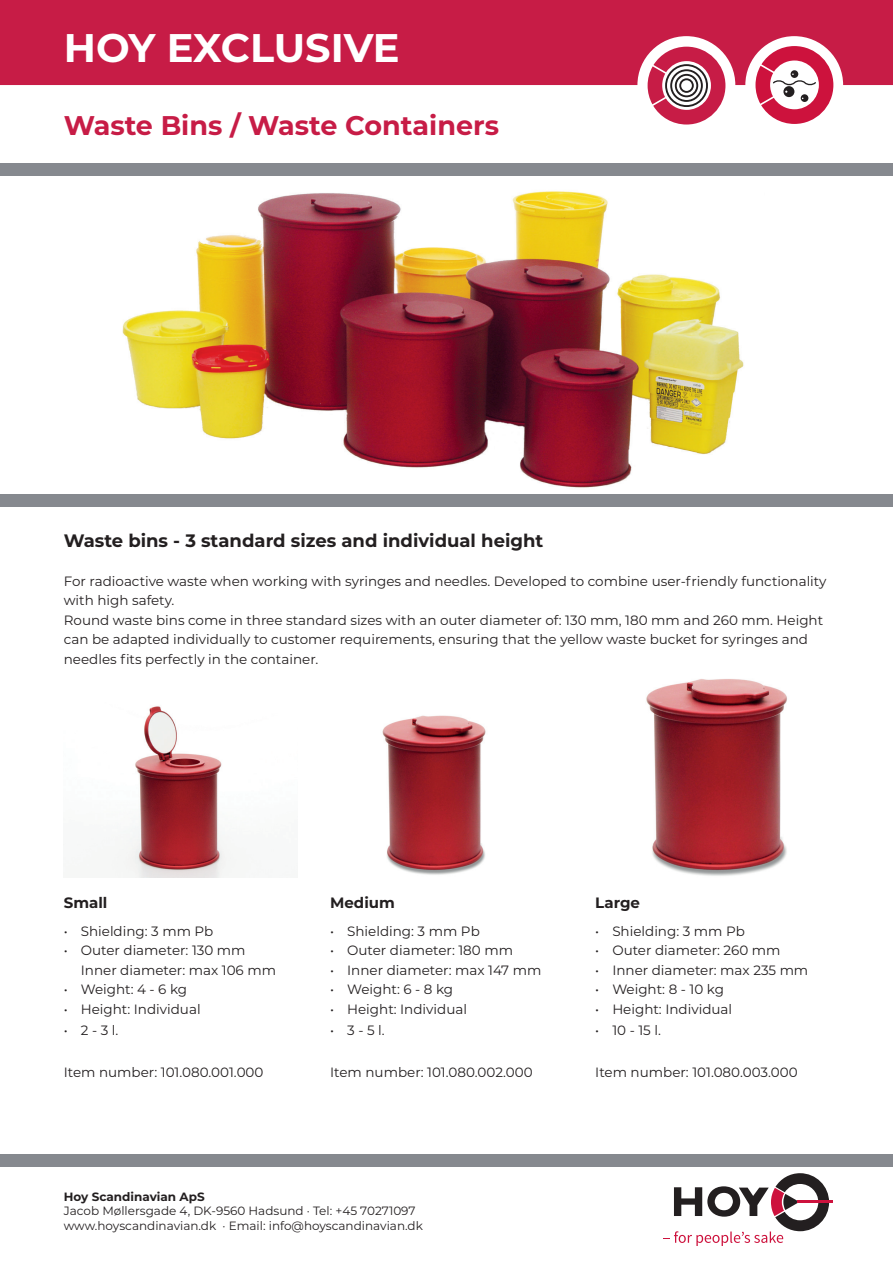
<style>
.page{position:relative;width:893px;height:1263px;background:#fff}
.page>*{position:absolute;margin:0;border:0;box-sizing:border-box;transform-origin:0 0}
.t1{font:700 39.9px "Montserrat";letter-spacing:-.005em;color:#fff}
.h1_Overskift_på_prod{font:700 27px "Montserrat";color:#c71c46}
.t2{font:700 18px "Montserrat";color:#231f20}
.h4_Rubrikoverskrift{font:700 15px "Montserrat";color:#231f20}
.t3{font:13.5px/19.5px "Montserrat";color:#231f20}
.t4{font:12px/14.4px "Montserrat";color:#231f20}
.t5{font:700 12px "Montserrat";color:#231f20}
</style>
<div class="page">
<div style="left:0;top:0;width:893px;height:85px;background:#c71c46"></div>
<hr style="left:797px;top:1201px;width:36px;height:2px;background:#cd123d">
<svg style="left:663px;top:1173px;width:166px;height:73px"></svg>
<svg style="left:755px;top:46px;width:78px;height:78px"></svg>
<svg style="left:648px;top:47px;width:77px;height:78px"></svg>
<div style="left:0;top:163px;width:893px;height:12px;background:#86898f"></div>
<div style="left:0;top:494px;width:893px;height:12px;background:#86898f"></div>
<div style="left:0;top:1155px;width:893px;height:12px;background:#86898f"></div>
<img style="left:122px;top:191px;width:622px;height:297px">
<img style="left:382px;top:715px;width:104px;height:160px">
<img style="left:117px;top:706px;width:114px;height:172px">
<img style="left:646px;top:679px;width:141px;height:197px">
<h1 class="t1" style="left:64px;top:19px;width:337px">HOY EXCLUSIVE</h1>
<p class="h1_Overskift_på_prod" style="left:64px;top:106px;width:437px">Waste Bins / Waste Containers</p>
<p class="t2" style="left:64px;top:527px;width:481px">Waste bins - 3 standard sizes and individual height</p>
<p class="t3" style="left:64px;top:571px;width:764px">For radioactive waste when working with syringes and needles. Developed to combine user-friendly functionality with high safety.</p>
<p class="t3" style="left:64px;top:610px;width:761px">Round waste bins come in three standard sizes with an outer diameter of: 130 mm, 180 mm and 260 mm. Height can be adapted individually to customer requirements, ensuring that the yellow waste bucket for syringes and needles fits perfectly in the container.</p>
<p class="h4_Rubrikoverskrift" style="left:64px;top:892px;width:45px">Small</p>
<p class="t3" style="left:64px;top:921px;width:151px">• Shielding: 3 mm Pb</p>
<p class="t3" style="left:81px;top:940px;width:197px;text-indent:-17px">• Outer diameter: 130 mm<br>Inner diameter: max 106 mm</p>
<p class="t3" style="left:64px;top:979px;width:125px">• Weight: 4 - 6 kg</p>
<p class="t3" style="left:64px;top:999px;width:138px">• Height: Individual</p>
<p class="t3" style="left:64px;top:1020px;width:56px">• 2 - 3 l.</p>
<p class="t3" style="left:64px;top:1062px;width:201px">Item number: 101.080.001.000</p>
<p class="h4_Rubrikoverskrift" style="left:330px;top:891px;width:66px">Medium</p>
<p class="t3" style="left:330px;top:920px;width:151px">• Shielding: 3 mm Pb</p>
<p class="t3" style="left:330px;top:940px;width:184px">• Outer diameter: 180 mm</p>
<p class="t3" style="left:330px;top:959px;width:213px">• Inner diameter: max 147 mm</p>
<p class="t3" style="left:330px;top:979px;width:125px">• Weight: 6 - 8 kg</p>
<p class="t3" style="left:330px;top:998px;width:138px">• Height: Individual</p>
<p class="t3" style="left:330px;top:1019px;width:56px">• 3 - 5 l.</p>
<p class="t3" style="left:330px;top:1061px;width:204px">Item number: 101.080.002.000</p>
<p class="t5" style="left:64px;top:1188px;width:142px">Hoy Scandinavian ApS</p>
<p class="t4" style="left:64px;top:1203px;width:361px">Jacob Møllersgade 4, DK-9560 Hadsund · Tel: +45 70271097 www.hoyscandinavian.dk · Email: info@hoyscandinavian.dk</p>
<p class="h4_Rubrikoverskrift" style="left:595px;top:891px;width:46px">Large</p>
<p class="t3" style="left:595px;top:920px;width:151px">• Shielding: 3 mm Pb</p>
<p class="t3" style="left:595px;top:940px;width:187px">• Outer diameter: 260 mm</p>
<p class="t3" style="left:595px;top:959px;width:214px">• Inner diameter: max 235 mm</p>
<p class="t3" style="left:595px;top:979px;width:130px">• Weight: 8 - 10 kg</p>
<p class="t3" style="left:595px;top:998px;width:138px">• Height: Individual</p>
<p class="t3" style="left:595px;top:1019px;width:67px">• 10 - 15 l.</p>
<p class="t3" style="left:595px;top:1061px;width:204px">Item number: 101.080.003.000</p>
</div>
